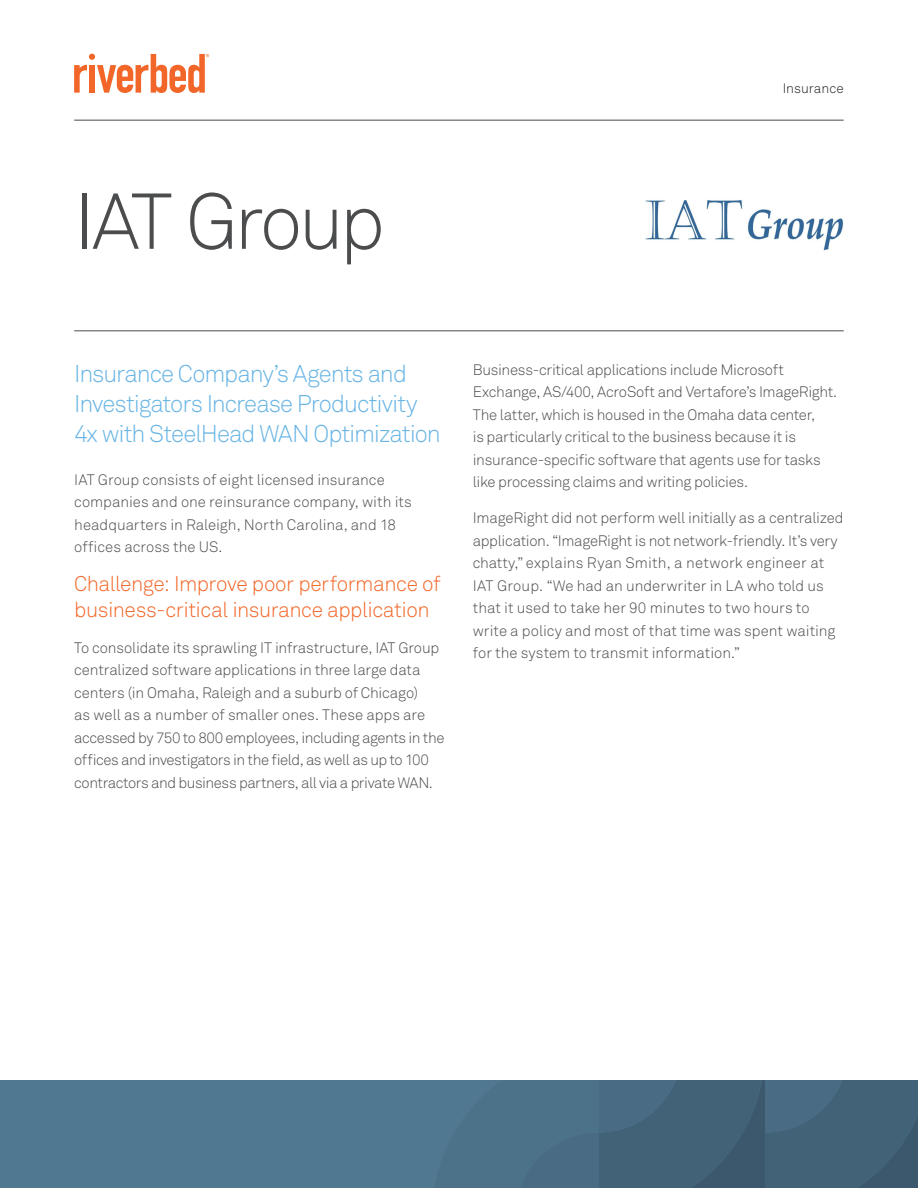
<style>
.page{position:relative;width:918px;height:1188px;background:#fff}
.page>*{position:absolute;margin:0;border:0;box-sizing:border-box;transform-origin:0 0}
.Cover_Headline{font:300 78px "Akkurat Pro";letter-spacing:-.05em;color:#4b4c4d}
.Lead-in{font:300 24px/30px "Akkurat Pro";letter-spacing:-.045em;color:#69b5e4}
.Small_Subhd__over_8p{font:300 21px/25.5px "Akkurat Pro";letter-spacing:-.02em;color:#f26729}
.Body_10pt{font:300 15px/22.5px "Akkurat Pro";letter-spacing:-.015em;color:#4b4c4d}
.t1{font:300 13.5px "Akkurat Pro";color:#231f20}
</style>
<div class="page">
<div style="left:0;top:1080px;width:918px;height:108px;background:#517891"></div>
<svg style="left:520px;top:1080px;width:398px;height:108px"></svg>
<svg style="left:74px;top:54px;width:135px;height:39px"></svg>
<hr style="left:74px;top:120px;width:770px;height:1px;background:#4b4c4d">
<hr style="left:74px;top:331px;width:770px;height:1px;background:#4b4c4d">
<img style="left:645px;top:200px;width:199px;height:51px">
<p class="Cover_Headline" style="left:74px;top:175px;width:312px">IAT Group</p>
<p class="t1" style="left:783px;top:80px;width:62px">Insurance</p>
<p class="Lead-in" style="left:74px;top:359px;width:368px">Insurance Company’s Agents and<br>Investigators Increase Productivity<br>4x with SteelHead WAN Optimization</p>
<p class="Body_10pt" style="left:74px;top:468px;width:339px">IAT Group consists of eight licensed insurance companies and one reinsurance company, with its headquarters in Raleigh, North Carolina, and 18 offices across the US.</p>
<p class="Small_Subhd__over_8p" style="left:74px;top:571px;width:368px">Challenge: Improve poor performance of business-critical insurance application</p>
<p class="Body_10pt" style="left:74px;top:636px;width:372px">To consolidate its sprawling IT infrastructure, IAT Group centralized software applications in three large data centers (in Omaha, Raleigh and a suburb of Chicago)<br>as well as a number of smaller ones. These apps are accessed by 750 to 800 employees, including agents in the offices and investigators in the field, as well as up to 100 contractors and business partners, all via a private WAN.</p>
<p class="Body_10pt" style="left:473px;top:358px;width:366px">Business-critical applications include Microsoft Exchange, AS/400, AcroSoft and Vertafore’s ImageRight.<br>The latter, which is housed in the Omaha data center,<br>is particularly critical to the business because it is insurance-specific software that agents use for tasks like processing claims and writing policies.</p>
<p class="Body_10pt" style="left:473px;top:507px;width:372px">ImageRight did not perform well initially as a centralized application. “ImageRight is not network-friendly. It’s very chatty,” explains Ryan Smith, a network engineer at IAT Group. “We had an underwriter in LA who told us that it used to take her 90 minutes to two hours to write a policy and most of that time was spent waiting for the system to transmit information.”</p>
</div>
